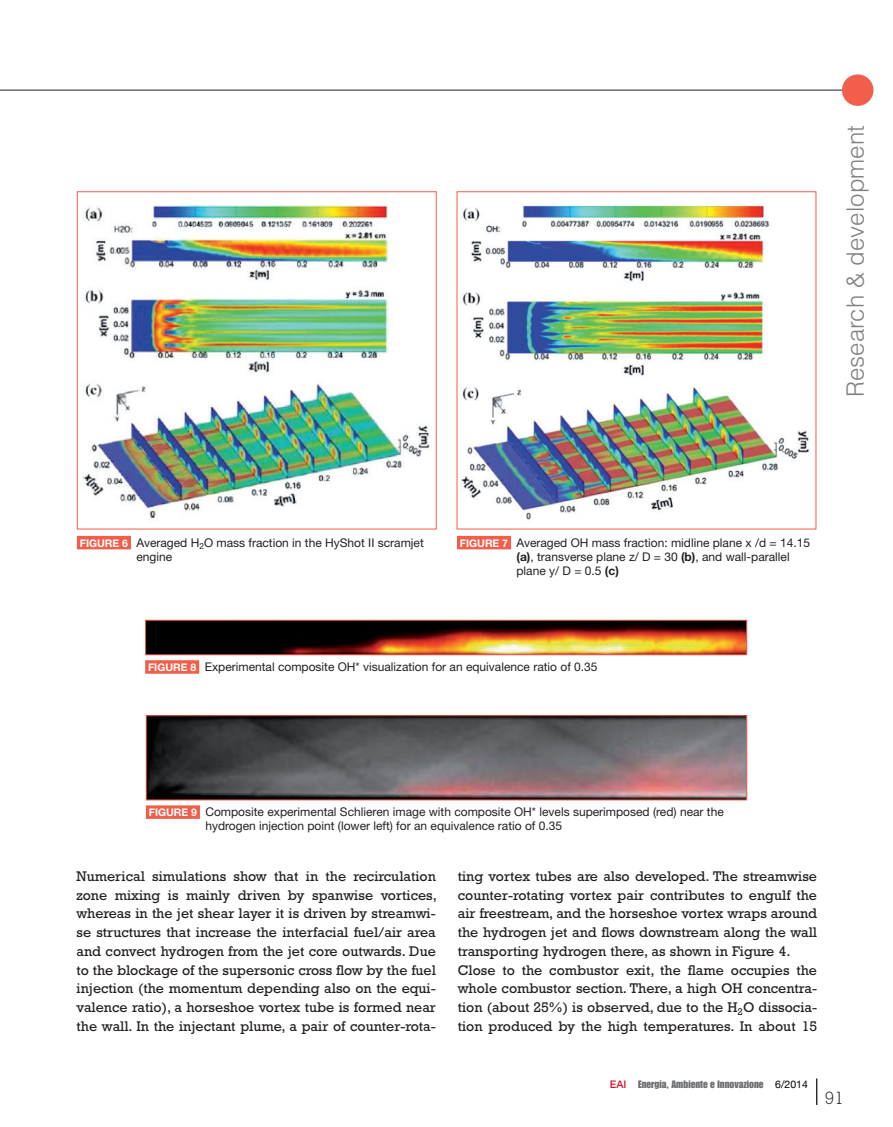
<style>
.page{position:relative;width:893px;height:1127px;background:#fff}
.page>*{position:absolute;margin:0;border:0;box-sizing:border-box;transform-origin:0 0}
.t1{font:300 24px "Helvetica";color:#808285}
.t2{font:300 18px "Rockwell";color:#231f20}
.t3{font:14.25px/18.8px "Rockwell";color:#231f20;text-align:justify}
.t4{font:12px/14.2px "Helvetica Neue";color:#231f20}
.t5{font:10.5px "Impact";color:#6c6d70}
.s1{font-weight:700;font-size:10.5px;color:#fff}
.s2{font-weight:700}
.s3{font-family:"Helvetica Neue";font-weight:500;color:#d7162e}
.s4{font-family:"Helvetica Neue";color:#000}
</style>
<div class="page">
<hr style="left:0;top:90px;width:863px;height:1px;background:#231f20">
<div style="left:842px;top:74px;width:31px;height:32px;background:#f15e4a;border-radius:50%"></div>
<svg style="left:816px;top:1078px;width:1px;height:27px"></svg>
<img style="left:82px;top:205px;width:348px;height:313px">
<div style="left:77px;top:191px;width:360px;height:338px;border:1px solid #f15e4a"></div>
<img style="left:461px;top:205px;width:348px;height:315px">
<div style="left:77px;top:536px;width:54px;height:13px;background:#f15e4a"></div>
<div style="left:457px;top:536px;width:54px;height:13px;background:#f15e4a"></div>
<img style="left:147px;top:622px;width:598px;height:31px">
<div style="left:145px;top:620px;width:602px;height:35px;border:1px solid #f15e4a"></div>
<img style="left:148px;top:717px;width:597px;height:81px">
<div style="left:146px;top:715px;width:601px;height:85px;border:1px solid #f15e4a"></div>
<div style="left:145px;top:660px;width:54px;height:14px;background:#f15e4a"></div>
<div style="left:146px;top:805px;width:54px;height:14px;background:#f15e4a"></div>
<h1 class="t1" style="left:846px;top:397px;width:273px;rotate:-90deg">Research &amp; development</h1>
<p class="t4" style="left:136px;top:536px;width:289px;text-indent:-57px"><span class="s1">FIGURE 6</span> Averaged H<sub>2</sub>O mass fraction in the HyShot II scramjet engine</p>
<p class="t4" style="left:516px;top:536px;width:295px;text-indent:-57px"><span class="s1">FIGURE 7</span> Averaged OH mass fraction: midline plane x /d = 14.15 <span class="s2">(a)</span>, transverse plane z/ D = 30 <span class="s2">(b)</span>, and wall-parallel plane y/ D = 0.5 <span class="s2">(c)</span></p>
<p class="t4" style="left:148px;top:661px;width:451px"><span class="s1">FIGURE 8</span> Experimental composite OH* visualization for an equivalence ratio of 0.35</p>
<p class="t4" style="left:205px;top:806px;width:520px;text-indent:-57px"><span class="s1">FIGURE 9</span> Composite experimental Schlieren image with composite OH* levels superimposed (red) near the hydrogen injection point (lower left) for an equivalence ratio of 0.35</p>
<p class="t3" style="left:77px;top:868px;width:362px">Numerical simulations show that in the recirculation zone mixing is mainly driven by spanwise vortices, whereas in the jet shear layer it is driven by streamwi&shy;se structures that increase the interfacial fuel/air area and convect hydrogen from the jet core outwards. Due to the blockage of the supersonic cross flow by the fuel injection (the momentum depending also on the equi&shy;valence ratio), a horseshoe vortex tube is formed near the wall. In the injectant plume, a pair of counter-rota-</p>
<p class="t3" style="left:458px;top:868px;width:361px;text-align:left">ting vortex tubes are also developed. The streamwise counter-rotating vortex pair contributes to engulf the air freestream, and the horseshoe vortex wraps around the hydrogen jet and flows downstream along the wall transporting hydrogen there, as shown in Figure 4.<br>Close to the combustor exit, the flame occupies the whole combustor section. There, a high OH concentra&shy;tion (about 25%) is observed, due to the H<sub>2</sub>O dissocia&shy;tion produced by the high temperatures. In about 15</p>
<p class="t5" style="left:610px;top:1080px;width:200px"><span class="s3">EAI</span> Energia, Ambiente e Innovazione <span class="s4">6/2014</span></p>
<p class="t2" style="left:825px;top:1091px;width:21px">91</p>
</div>
